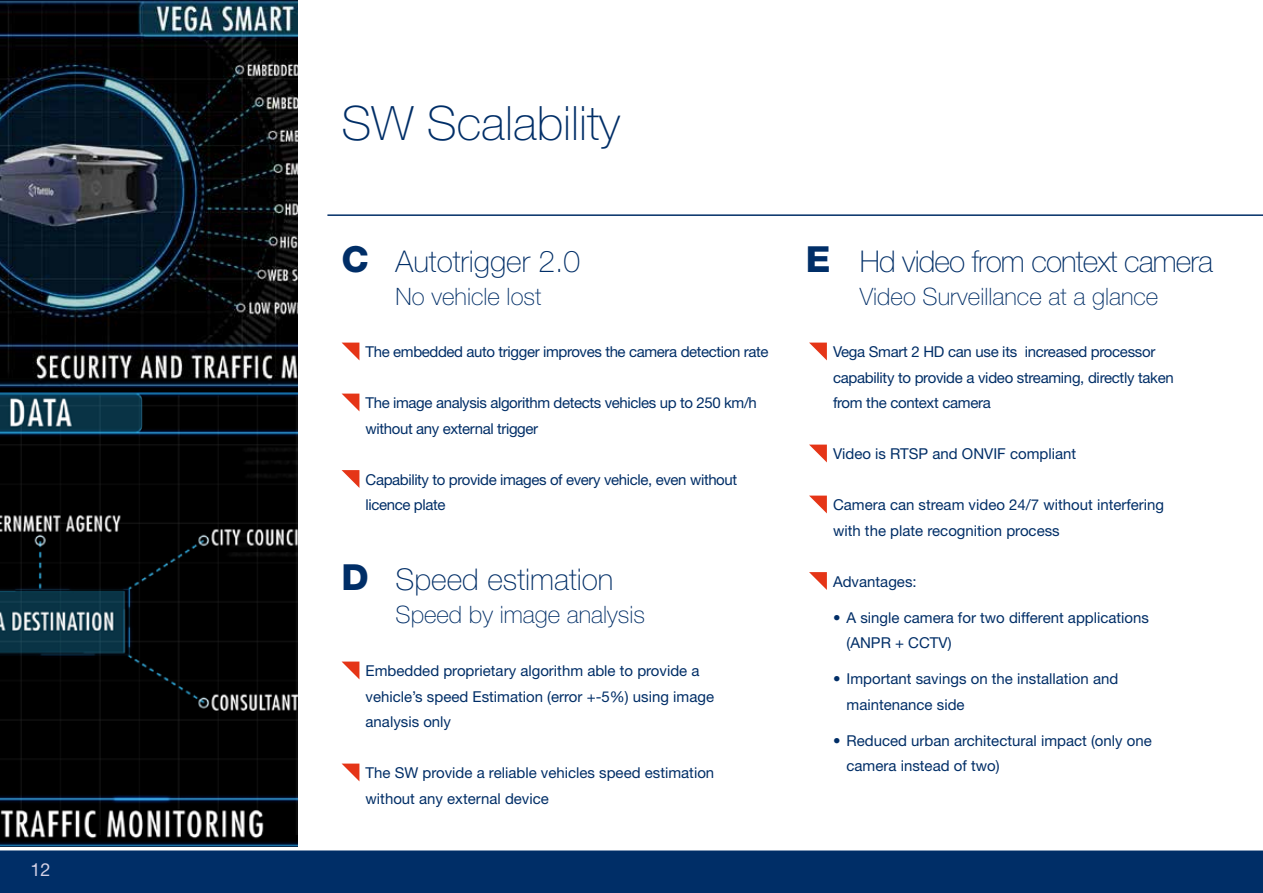
<style>
.page{position:relative;width:1263px;height:893px;background:#fff}
.page>*{position:absolute;margin:0;border:0;box-sizing:border-box;transform-origin:0 0}
.t1{font:100 47.4px "Helvetica Neue LT Std";color:#002e67}
.t2{font:100 30px "Helvetica Neue LT Std";color:#002e67}
.t3{font:100 30px "Helvetica Neue LT Std";letter-spacing:-.03em;color:#002e67}
.t4{font:100 24px "Helvetica Neue LT Std";color:#002e67}
.t5{font:18px "Helvetica Neue LT Std";color:#d3d0e5}
.t6{font:15px/25.5px "Helvetica Neue LT Std";color:#002e67}
.t7{font:15px/25.5px "Helvetica Neue LT Std";letter-spacing:-.025em;color:#002e67}
.t8{font:15px/25.5px "Helvetica Neue LT Std";letter-spacing:-.02em;color:#002e67}
.s1{font-weight:800;font-size:36px}
</style>
<div class="page">
<svg style="left:809px;top:343px;width:18px;height:17px"></svg>
<svg style="left:809px;top:445px;width:18px;height:17px"></svg>
<svg style="left:809px;top:496px;width:18px;height:17px"></svg>
<svg style="left:809px;top:572px;width:18px;height:18px"></svg>
<div style="left:0;top:850px;width:1263px;height:43px;background:#002e67"></div>
<img style="left:0;top:391px;width:298px;height:455px">
<svg style="left:342px;top:662px;width:17px;height:17px"></svg>
<svg style="left:342px;top:764px;width:17px;height:17px"></svg>
<svg style="left:0;top:0;width:298px;height:391px;background:#19222b"></svg>
<svg style="left:342px;top:343px;width:17px;height:17px"></svg>
<svg style="left:342px;top:394px;width:17px;height:17px"></svg>
<svg style="left:342px;top:470px;width:17px;height:18px"></svg>
<hr style="left:327px;top:214px;width:936px;height:2px;background:#002e67">
<p class="t5" style="left:30px;top:859px;width:22px">12</p>
<h1 class="t1" style="left:342px;top:97px;width:280px">SW Scalability</h1>
<h2 class="t2" style="left:342px;top:244px;width:240px"><span class="s1">C</span> Autotrigger 2.0</h2>
<h3 class="t4" style="left:396px;top:282px;width:147px">No vehicle lost</h3>
<p class="t7" style="left:366px;top:339px;width:404px">The embedded auto trigger improves the camera detection rate</p>
<p class="t7" style="left:366px;top:390px;width:393px">The image analysis algorithm detects vehicles up to 250 km/h without any external trigger</p>
<p class="t7" style="left:366px;top:467px;width:373px">Capability to provide images of every vehicle, even without licence plate</p>
<h2 class="t2" style="left:342px;top:562px;width:273px"><span class="s1">D</span> Speed estimation</h2>
<h3 class="t4" style="left:396px;top:601px;width:251px">Speed by image analysis</h3>
<p class="t6" style="left:366px;top:658px;width:350px">Embedded proprietary algorithm able to provide a vehicle’s speed Estimation (error +-5%) using image analysis only</p>
<p class="t6" style="left:366px;top:760px;width:350px">The SW provide a reliable vehicles speed estimation without any external device</p>
<h2 class="t3" style="left:806px;top:244px;width:409px"><span class="s1">E</span> Hd video from context camera</h2>
<h3 class="t4" style="left:860px;top:282px;width:300px">Video Surveillance at a glance</h3>
<p class="t8" style="left:833px;top:339px;width:342px">Vega Smart 2 HD can use its increased processor capability to provide a video streaming, directly taken from the context camera</p>
<p class="t6" style="left:833px;top:441px;width:245px">Video is RTSP and ONVIF compliant</p>
<p class="t6" style="left:833px;top:492px;width:333px">Camera can stream video 24/7 without interfering with the plate recognition process</p>
<p class="t6" style="left:833px;top:569px;width:85px">Advantages:</p>
<p class="t6" style="left:846px;top:605px;width:304px;text-indent:-14px">• A single camera for two different applications (ANPR + CCTV)</p>
<p class="t6" style="left:846px;top:666px;width:273px;text-indent:-14px">• Important savings on the installation and maintenance side</p>
<p class="t6" style="left:846px;top:728px;width:307px;text-indent:-14px">• Reduced urban architectural impact (only one camera instead of two)</p>
</div>
